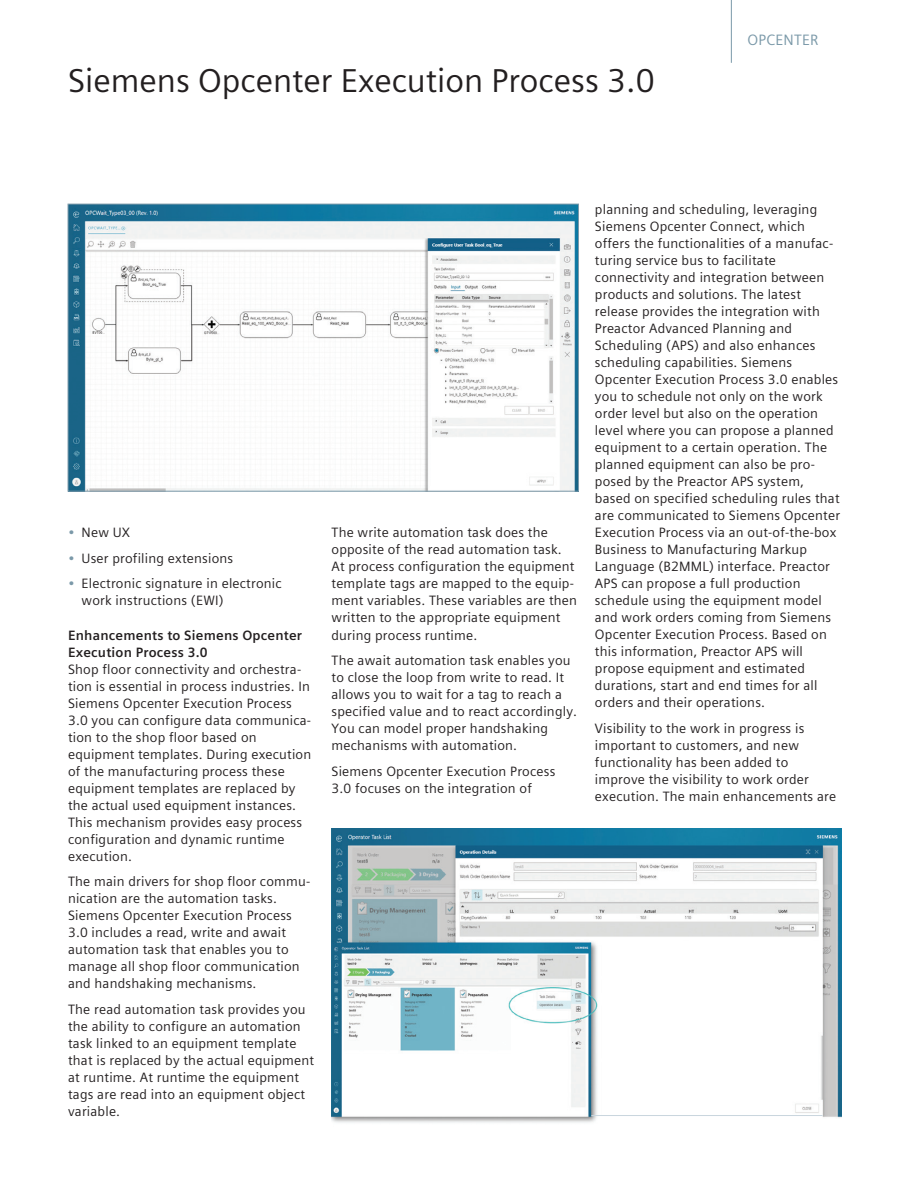
<style>
.page{position:relative;width:918px;height:1188px;background:#fff}
.page>*{position:absolute;margin:0;border:0;box-sizing:border-box;transform-origin:0 0}
.t1{font:33px "Siemens Sans Global";color:#231f20}
.t2{font:15px "Siemens Sans Global";letter-spacing:.015em;color:#7b99a9}
.t3{font:13.5px/17px "Siemens Sans Global";letter-spacing:.015em;color:#231f20}
.t4{font:700 13.5px/17px "Siemens Sans Global";letter-spacing:.015em;color:#231f20}
.s1{color:#7b99a9}
</style>
<div class="page">
<hr style="left:731px;top:0;width:1px;height:63px;background:#7b99a9">
<img style="left:70px;top:206px;width:507px;height:283px">
<div style="left:68px;top:204px;width:511px;height:287px;border:1px solid #7b99a9"></div>
<img style="left:332px;top:829px;width:509px;height:294px">
<hr style="left:591px;top:1115px;width:232px;height:1px;background:#c9d6de">
<h1 class="t1" style="left:68px;top:56px;width:588px">Siemens Opcenter Execution Process 3.0</h1>
<p class="t2" style="left:748px;top:29px;width:72px">OPCENTER</p>
<p class="t3" style="left:68px;top:524px;width:64px"><span class="s1">•</span> New UX</p>
<p class="t3" style="left:68px;top:550px;width:167px"><span class="s1">•</span> User profiling extensions</p>
<p class="t3" style="left:82px;top:575px;width:202px;text-indent:-14px"><span class="s1">•</span> Electronic signature in electronic work instructions (EWI)</p>
<p class="t4" style="left:68px;top:627px;width:236px">Enhancements to Siemens Opcenter<br>Execution Process 3.0</p>
<p class="t3" style="left:68px;top:660px;width:245px">Shop floor connectivity and orchestra&shy;tion is essential in process industries. In Siemens Opcenter Execution Process 3.0 you can configure data communica&shy;tion to the shop floor based on equipment templates. During execution of the manufacturing process these equipment templates are replaced by the actual used equipment instances.<br>This mechanism provides easy process configuration and dynamic runtime execution.</p>
<p class="t3" style="left:68px;top:873px;width:244px">The main drivers for shop floor commu&shy;nication are the automation tasks.<br>Siemens Opcenter Execution Process 3.0 includes a read, write and await automation task that enables you to manage all shop floor communication and handshaking mechanisms.</p>
<p class="t3" style="left:68px;top:1001px;width:248px">The read automation task provides you the ability to configure an automation task linked to an equipment template that is replaced by the actual equipment at runtime. At runtime the equipment tags are read into an equipment object variable.</p>
<p class="t3" style="left:332px;top:524px;width:247px">The write automation task does the opposite of the read automation task.<br>At process configuration the equipment template tags are mapped to the equip&shy;ment variables. These variables are then written to the appropriate equipment during process runtime.</p>
<p class="t3" style="left:332px;top:652px;width:247px">The await automation task enables you to close the loop from write to read. It allows you to wait for a tag to reach a specified value and to react accordingly.<br>You can model proper handshaking mechanisms with automation.</p>
<p class="t3" style="left:332px;top:763px;width:225px">Siemens Opcenter Execution Process<br>3.0 focuses on the integration of</p>
<p class="t3" style="left:595px;top:201px;width:247px">planning and scheduling, leveraging Siemens Opcenter Connect, which offers the functionalities of a manufac&shy;turing service bus to facilitate connectivity and integration between products and solutions. The latest release provides the integration with Preactor Advanced Planning and Scheduling (APS) and also enhances scheduling capabilities. Siemens Opcenter Execution Process 3.0 enables you to schedule not only on the work order level but also on the operation level where you can propose a planned equipment to a certain operation. The planned equipment can also be pro&shy;posed by the Preactor APS system, based on specified scheduling rules that are communicated to Siemens Opcenter Execution Process via an out-of-the-box Business to Manufacturing Markup Language (B2MML) interface. Preactor APS can propose a full production schedule using the equipment model and work orders coming from Siemens Opcenter Execution Process. Based on this information, Preactor APS will propose equipment and estimated durations, start and end times for all orders and their operations.</p>
<p class="t3" style="left:595px;top:720px;width:243px">Visibility to the work in progress is important to customers, and new functionality has been added to improve the visibility to work order execution. The main enhancements are</p>
</div>
